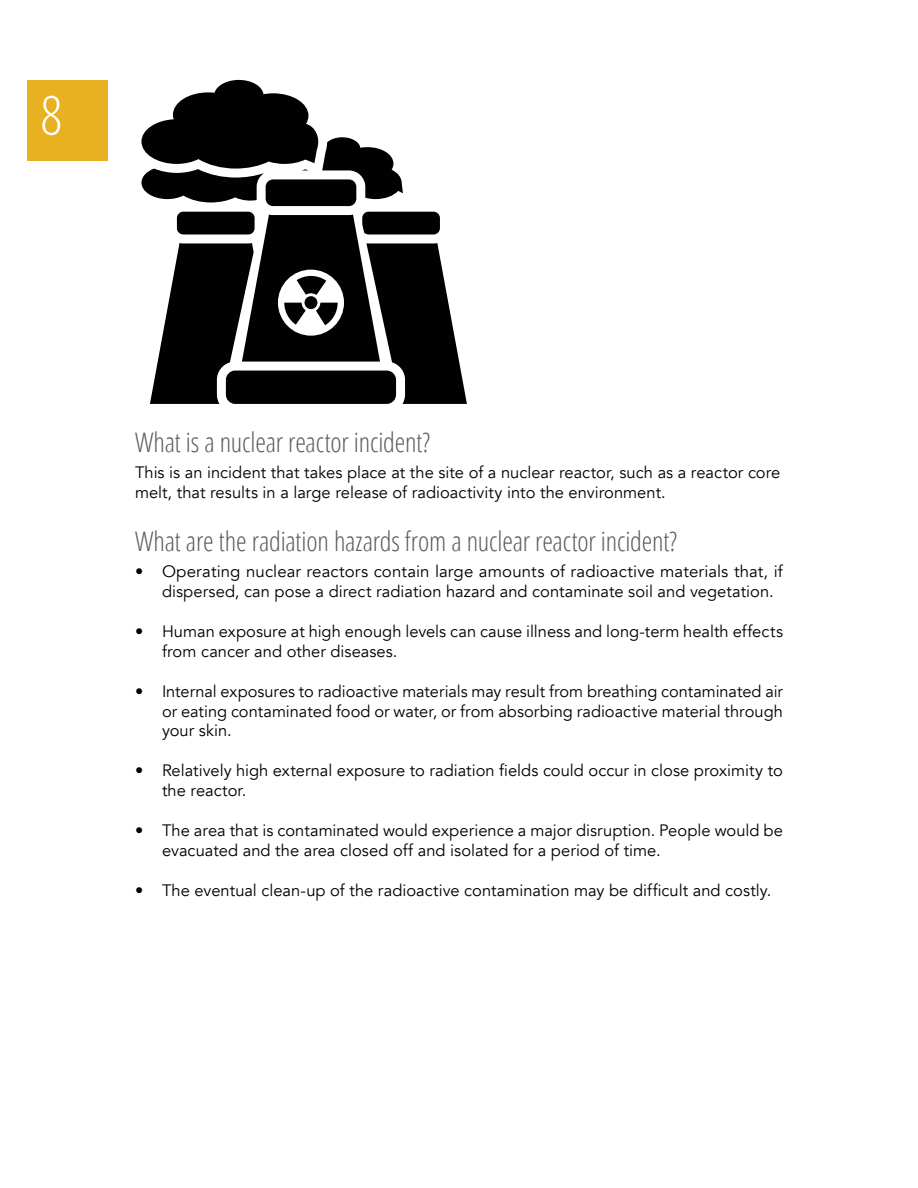
<style>
.page{position:relative;width:918px;height:1188px;background:#fff}
.page>*{position:absolute;margin:0;border:0;box-sizing:border-box;transform-origin:0 0}
.t1{font:300 condensed 54px "Open Sans";color:#fff}
.t2{font:300 condensed 27px "Open Sans";letter-spacing:-.01em;color:#5b5d58}
.t3{font:16.5px/19.8px "Avenir";color:#000}
</style>
<div class="page">
<div style="left:27px;top:80px;width:81px;height:81px;background:#e8b121"></div>
<svg style="left:141px;top:80px;width:326px;height:324px;fill:#010101"></svg>
<h1 class="t1" style="left:40px;top:79px;width:23px">8</h1>
<h2 class="t2" style="left:135px;top:423px;width:296px">What is a nuclear reactor incident?</h2>
<p class="t3" style="left:135px;top:463px;width:647px">This is an incident that takes place at the site of a nuclear reactor, such as a reactor core melt, that results in a large release of radioactivity into the environment.</p>
<h2 class="t2" style="left:135px;top:522px;width:543px">What are the radiation hazards from a nuclear reactor incident?</h2>
<p class="t3" style="left:162px;top:562px;width:622px;text-indent:-27px">• Operating nuclear reactors contain large amounts of radioactive materials that, if dispersed, can pose a direct radiation hazard and contaminate soil and vegetation.</p>
<p class="t3" style="left:162px;top:622px;width:623px;text-indent:-27px">• Human exposure at high enough levels can cause illness and long-term health effects from cancer and other diseases.</p>
<p class="t3" style="left:162px;top:682px;width:623px;text-align:justify;text-indent:-27px">• Internal exposures to radioactive materials may result from breathing contaminated air or eating contaminated food or water, or from absorbing radioactive material through your skin.</p>
<p class="t3" style="left:162px;top:761px;width:622px;text-indent:-27px">• Relatively high external exposure to radiation fields could occur in close proximity to the reactor.</p>
<p class="t3" style="left:162px;top:821px;width:622px;text-indent:-27px">• The area that is contaminated would experience a major disruption. People would be evacuated and the area closed off and isolated for a period of time.</p>
<p class="t3" style="left:135px;top:881px;width:638px">• The eventual clean-up of the radioactive contamination may be difficult and costly.</p>
</div>
